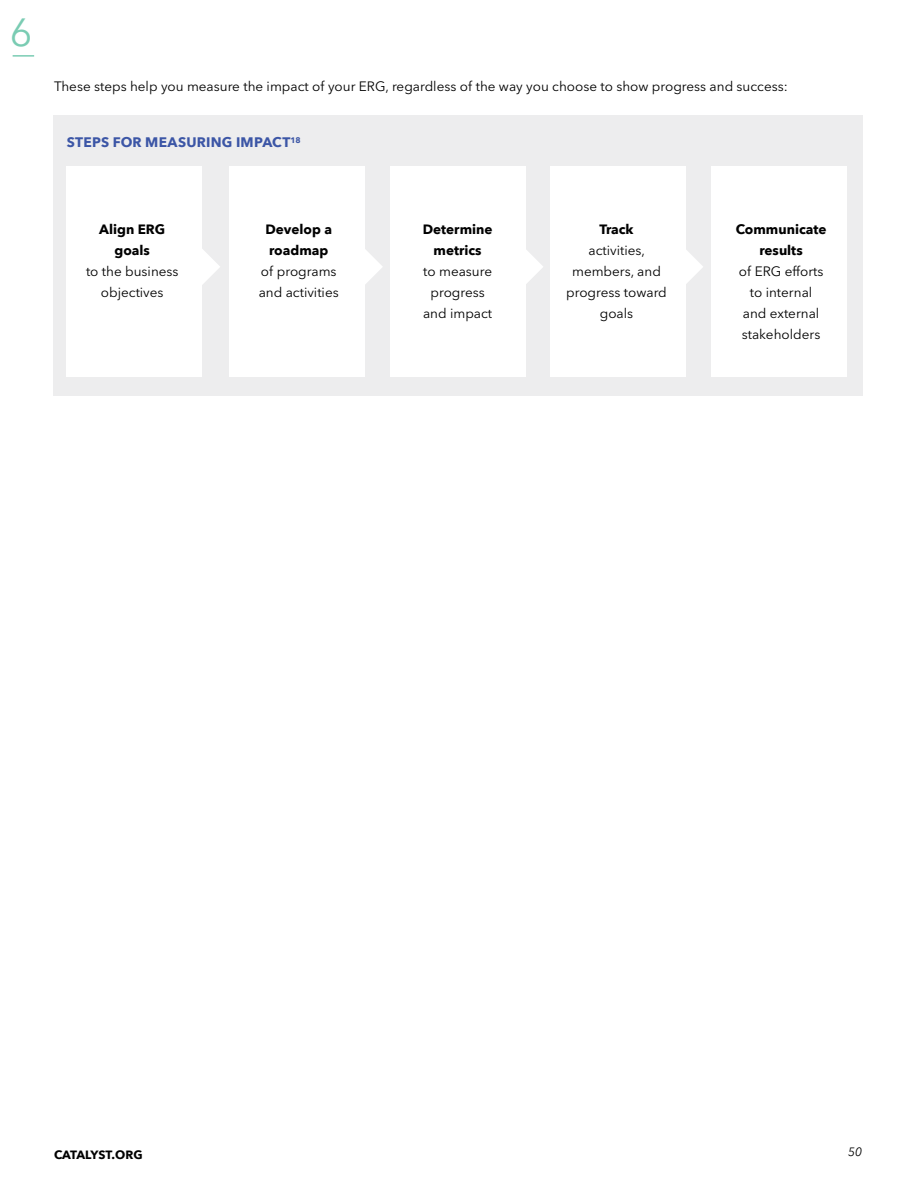
<style>
.page{position:relative;width:918px;height:1188px;background:#fff}
.page>*{position:absolute;margin:0;border:0;box-sizing:border-box;transform-origin:0 0}
.t1{font:39px "Avenir Next LT Pro";color:#7accb3}
.t2{font:700 13.8px "Avenir Next";letter-spacing:.015em;color:#3c56a6}
.t3{font:13.5px/21px "Avenir Next LT Pro";color:#000;text-align:center}
.t4{font:700 13.5px/21px "Avenir Next";color:#000;text-align:center}
.t5{font:700 12px "Avenir Next";letter-spacing:-.01em;color:#000}
.t6{font:italic 12px "Avenir Next LT Pro";color:#000}
</style>
<div class="page">
<hr style="left:13px;top:55px;width:21px;height:2px;background:#7accb3">
<div style="left:53px;top:116px;width:810px;height:280px;background:#ededee"></div>
<div style="left:711px;top:166px;width:135px;height:211px;background:#fff"></div>
<div style="left:67px;top:166px;width:135px;height:211px;background:#fff"></div>
<svg style="left:202px;top:249px;width:18px;height:36px"></svg>
<div style="left:229px;top:166px;width:136px;height:211px;background:#fff"></div>
<svg style="left:365px;top:249px;width:17px;height:35px"></svg>
<div style="left:390px;top:166px;width:135px;height:211px;background:#fff"></div>
<svg style="left:525px;top:249px;width:18px;height:36px"></svg>
<div style="left:550px;top:166px;width:136px;height:211px;background:#fff"></div>
<svg style="left:686px;top:250px;width:17px;height:34px"></svg>
<h1 class="t1" style="left:10px;top:9px;width:24px">6</h1>
<p class="t3" style="left:54px;top:76px;width:735px">These steps help you measure the impact of your ERG, regardless of the way you choose to show progress and success:</p>
<p class="t2" style="left:67px;top:130px;width:236px">STEPS FOR MEASURING IMPACT<sup>18</sup></p>
<p class="t4" style="left:99px;top:218px;width:67px">Align ERG goals</p>
<p class="t3" style="left:86px;top:261px;width:94px">to the business objectives</p>
<p class="t4" style="left:265px;top:218px;width:68px;text-align:left">Develop a roadmap</p>
<p class="t3" style="left:259px;top:261px;width:81px;text-align:left">of programs and activities</p>
<p class="t4" style="left:423px;top:218px;width:71px">Determine metrics</p>
<p class="t3" style="left:423px;top:261px;width:71px">to measure progress and impact</p>
<p class="t4" style="left:599px;top:218px;width:36px">Track</p>
<p class="t3" style="left:566px;top:240px;width:102px">activities, members, and progress toward goals</p>
<p class="t4" style="left:736px;top:218px;width:92px">Communicate results</p>
<p class="t3" style="left:739px;top:261px;width:86px">of ERG efforts to internal and external stakeholders</p>
<p class="t5" style="left:54px;top:1144px;width:90px">CATALYST.ORG</p>
<p class="t6" style="left:848px;top:1145px;width:15px">50</p>
</div>
